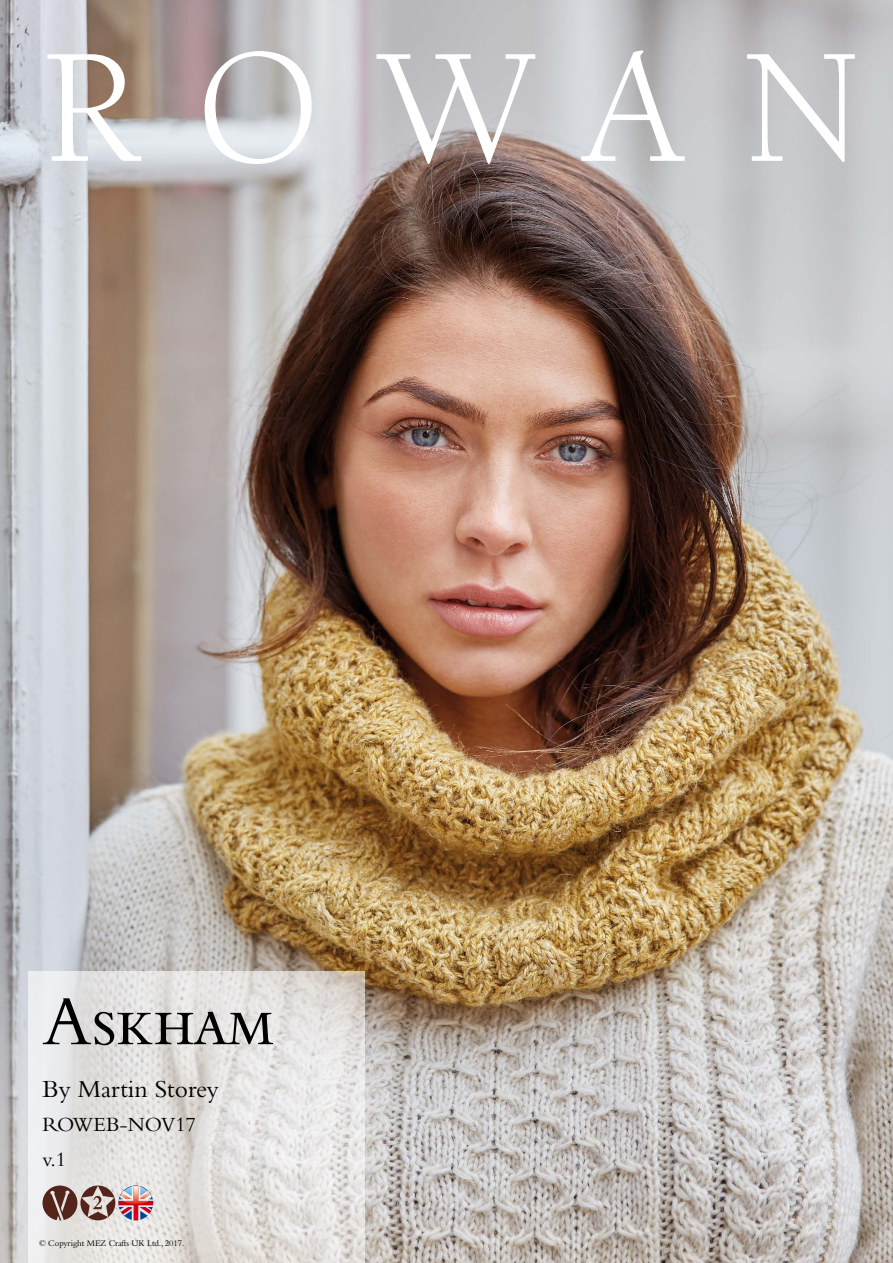
<style>
.page{position:relative;width:893px;height:1263px;background:#fff}
.page>*{position:absolute;margin:0;border:0;box-sizing:border-box;transform-origin:0 0}
.t1{font:167.85px "Berkeley Std";letter-spacing:.34em;color:#fff}
.t2{font:72px "Bembo Std";letter-spacing:-.02em;color:#000}
.t3{font:25.5px "Bembo Std";color:#000}
.t4{font:21px/34.5px "Bembo Std";color:#000}
.t5{font:9px "Bembo Std";letter-spacing:-.01em;color:#000}
</style>
<div class="page">
<img style="left:0;top:0;width:893px;height:1263px">
<svg style="left:28px;top:972px;width:337px;height:291px;background:#e3e1df"></svg>
<svg style="left:43px;top:1185px;width:110px;height:35px;background:#a88786"></svg>
<h1 class="t1" style="left:43px;top:18px;width:822px">ROWAN</h1>
<h2 class="t2" style="left:43px;top:980px;width:234px">Askham</h2>
<h3 class="t3" style="left:43px;top:1074px;width:178px">By Martin Storey</h3>
<h3 class="t4" style="left:43px;top:1107px;width:155px">ROWEB-NOV17 v.1</h3>
<p class="t5" style="left:39px;top:1237px;width:147px">© Copyright MEZ Crafts UK Ltd., 2017.</p>
</div>
